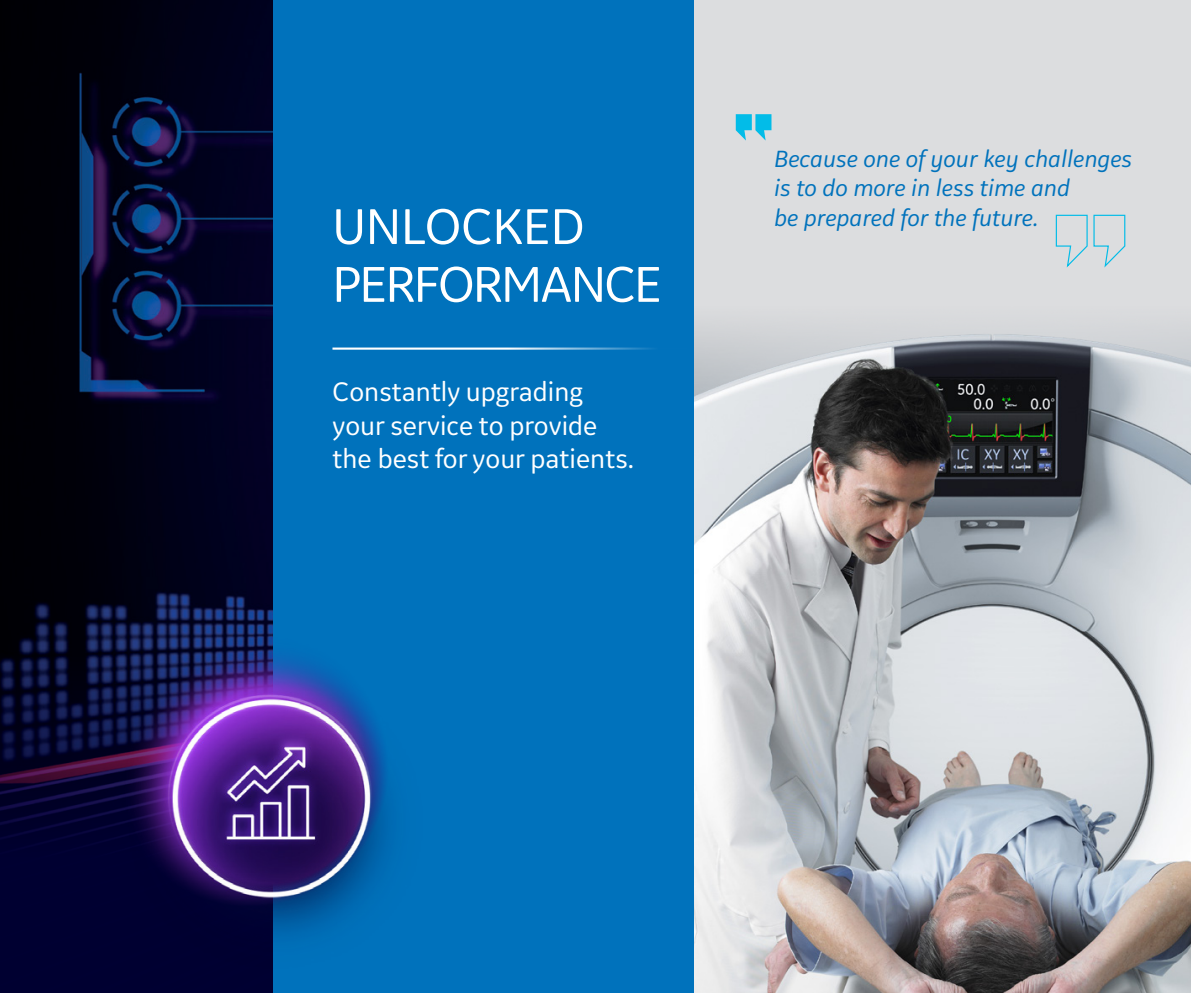
<style>
.page{position:relative;width:1191px;height:993px;background:#fff}
.page>*{position:absolute;margin:0;border:0;box-sizing:border-box;transform-origin:0 0}
.t1{font:52.5px/57.8px "GE Inspira Sans";letter-spacing:-.03em;color:#fff}
.t2{font:28px/33.6px "GE Inspira Sans";color:#fff}
.t3{font:italic 24.5px/29.4px "GE Inspira Sans";color:#0072bc}
</style>
<div class="page">
<div style="left:273px;top:0;width:512px;height:992px;background:#0072bc"></div>
<img style="left:0;top:0;width:273px;height:992px">
<img style="left:124px;top:637px;width:266px;height:330px">
<hr style="left:332px;top:347px;width:355px;height:2px;background:#fff">
<div style="left:694px;top:0;width:497px;height:992px;background:#dcdddf"></div>
<img style="left:694px;top:330px;width:497px;height:662px">
<svg style="left:1055px;top:214px;width:71px;height:54px"></svg>
<svg style="left:736px;top:114px;width:35px;height:26px"></svg>
<p class="t1" style="left:332px;top:196px;width:331px">UNLOCKED<br>PERFORMANCE</p>
<p class="t2" style="left:332px;top:374px;width:303px">Constantly upgrading your service to provide the best for your patients.</p>
<p class="t3" style="left:774px;top:143px;width:359px">Because one of your key challenges is to do more in less time and<br>be prepared for the future.</p>
</div>
